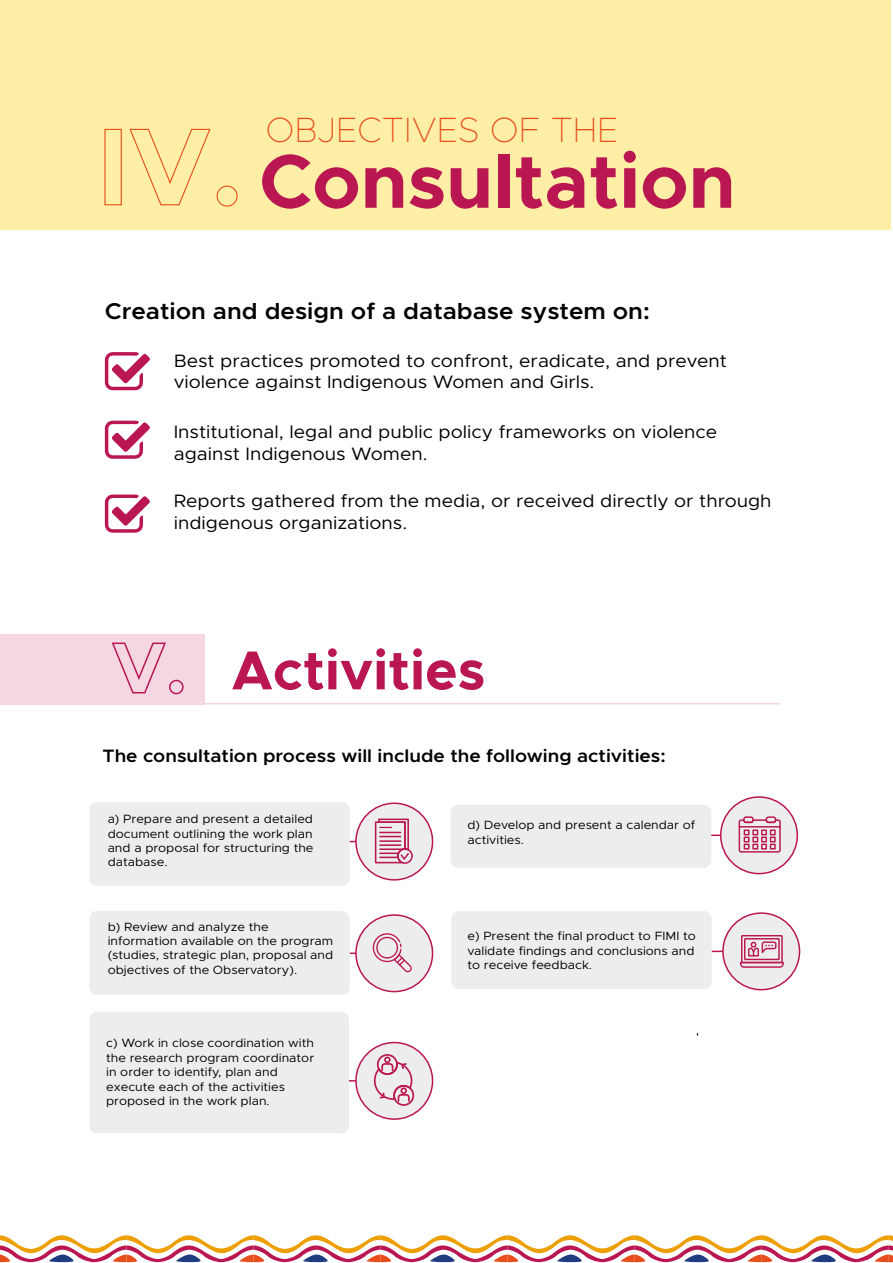
<style>
.page{position:relative;width:893px;height:1263px;background:#fff}
.page>*{position:absolute;margin:0;border:0;box-sizing:border-box;transform-origin:0 0}
.t1{font:700 76.5px "Metropolis";color:#ba1652}
.t2{font:700 55.05px "Metropolis";color:#ba1652}
.t3{font:100 35.25px "Metropolis";letter-spacing:.01em;color:#e94e1b}
.t4{font:600 22.95px "Metropolis";color:#000;scale:1.06 1}
.t5{font:18px/21.6px "Metropolis";color:#000;scale:1.06 1}
.t6{font:600 18px "Metropolis";color:#000;scale:1.06 1}
.t7{font:12px/14.4px "Metropolis";color:#000;scale:1.06 1}
</style>
<div class="page">
<div style="left:356px;top:803px;width:77px;height:77px;background:#ededed;border-radius:50%"></div>
<div style="left:355px;top:802px;width:78px;height:78px;border:2px solid #ba1652;border-radius:50%"></div>
<hr style="left:265px;top:841px;width:91px;height:1px;background:#ba1652">
<div style="left:356px;top:915px;width:77px;height:76px;background:#ededed;border-radius:50%"></div>
<div style="left:355px;top:914px;width:78px;height:78px;border:2px solid #ba1652;border-radius:50%"></div>
<hr style="left:265px;top:952px;width:91px;height:2px;background:#ba1652">
<div style="left:356px;top:1042px;width:77px;height:77px;background:#ededed;border-radius:50%"></div>
<div style="left:355px;top:1042px;width:78px;height:78px;border:2px solid #ba1652;border-radius:50%"></div>
<hr style="left:265px;top:1080px;width:91px;height:1px;background:#ba1652">
<svg style="left:0;top:1235px;width:893px;height:27px"></svg>
<div style="left:721px;top:797px;width:76px;height:77px;background:#ededed;border-radius:50%"></div>
<div style="left:720px;top:796px;width:78px;height:78px;border:2px solid #ba1652;border-radius:50%"></div>
<hr style="left:630px;top:834px;width:91px;height:2px;background:#ba1652">
<svg style="left:739px;top:816px;width:42px;height:36px"></svg>
<svg style="left:375px;top:818px;width:38px;height:46px"></svg>
<div style="left:723px;top:913px;width:76px;height:77px;background:#ededed;border-radius:50%"></div>
<div style="left:722px;top:912px;width:78px;height:78px;border:2px solid #ba1652;border-radius:50%"></div>
<hr style="left:636px;top:951px;width:87px;height:1px;background:#ba1652">
<div style="left:0;top:0;width:891px;height:230px;background:#ffeea6"></div>
<div style="left:0;top:634px;width:205px;height:70px;background:#f4d7e3"></div>
<div style="left:104px;top:129px;width:18px;height:76px;border:1px solid #e94e1b"></div>
<svg style="left:129px;top:128px;width:82px;height:78px"></svg>
<div style="left:217px;top:186px;width:21px;height:21px;border:1px solid #e94e1b;border-radius:50%"></div>
<svg style="left:105px;top:352px;width:45px;height:38px"></svg>
<svg style="left:105px;top:421px;width:45px;height:38px"></svg>
<svg style="left:105px;top:494px;width:45px;height:39px"></svg>
<div style="left:89px;top:1012px;width:260px;height:121px;background:#ededed;border-radius:8px"></div>
<div style="left:89px;top:911px;width:261px;height:84px;background:#ededed;border-radius:8px"></div>
<div style="left:89px;top:802px;width:261px;height:84px;background:#ededed;border-radius:8px"></div>
<div style="left:451px;top:805px;width:260px;height:63px;background:#ededed;border-radius:8px"></div>
<svg style="left:372px;top:933px;width:40px;height:39px"></svg>
<svg style="left:374px;top:1054px;width:40px;height:52px"></svg>
<svg style="left:740px;top:935px;width:44px;height:33px"></svg>
<div style="left:451px;top:911px;width:261px;height:78px;background:#ededed;border-radius:8px"></div>
<svg style="left:111px;top:642px;width:55px;height:52px"></svg>
<div style="left:169px;top:680px;width:15px;height:14px;border:2px solid #ba1652;border-radius:50%"></div>
<hr style="left:205px;top:703px;width:575px;height:1px;background:#f4d7e3">
<h3 class="t3" style="left:266px;top:108px;width:354px">OBJECTIVES OF THE</h3>
<h1 class="t1" style="left:259px;top:133px;width:478px">Consultation</h1>
<h3 class="t4" style="left:105px;top:297px;width:516px">Creation and design of a database system on:</h3>
<h3 class="t5" style="left:174px;top:350px;width:523px">Best practices promoted to confront, eradicate, and prevent violence against Indigenous Women and Girls.</h3>
<h3 class="t5" style="left:174px;top:421px;width:514px">Institutional, legal and public policy frameworks on violence against Indigenous Women.</h3>
<h3 class="t5" style="left:174px;top:490px;width:566px">Reports gathered from the media, or received directly or through indigenous organizations.</h3>
<h2 class="t2" style="left:232px;top:635px;width:255px">Activities</h2>
<h3 class="t6" style="left:103px;top:745px;width:533px">The consultation process will include the following activities:</h3>
<p class="t7" style="left:108px;top:812px;width:196px;text-align:justify">a) Prepare and present a detailed document outlining the work plan and a proposal for structuring the database.</p>
<p class="t7" style="left:467px;top:818px;width:216px">d) Develop and present a calendar of activities.</p>
<p class="t7" style="left:108px;top:919px;width:214px">b) Review and analyze the information available on the program (studies, strategic plan, proposal and objectives of the Observatory).</p>
<p class="t7" style="left:106px;top:1036px;width:198px">c) Work in close coordination with the research program coordinator in order to identify, plan and execute each of the activities proposed in the work plan.</p>
<p class="t7" style="left:467px;top:929px;width:217px;text-align:justify">e) Present the final product to FIMI to validate findings and conclusions and to receive feedback.</p>
</div>
